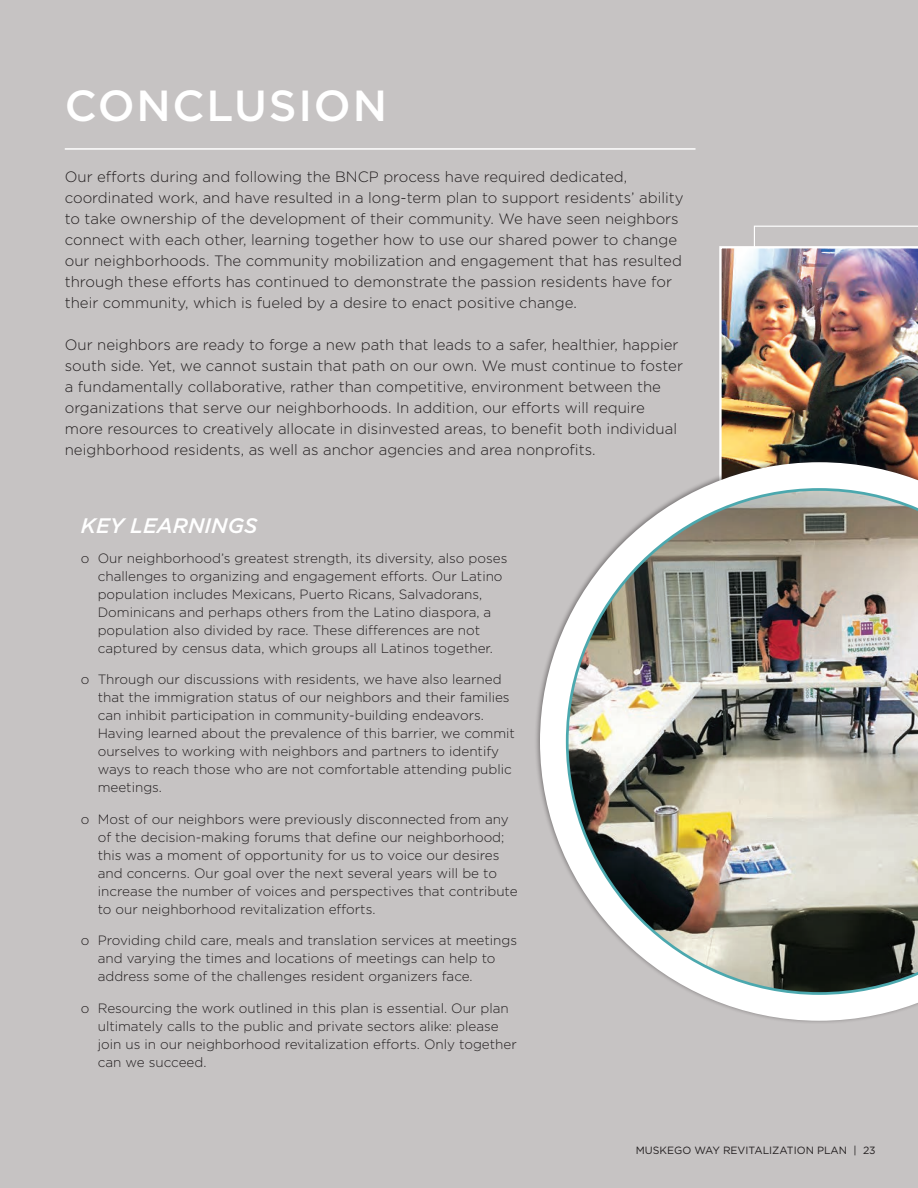
<style>
.page{position:relative;width:918px;height:1188px;background:#c6c3c3}
.page>*{position:absolute;margin:0;border:0;box-sizing:border-box;transform-origin:0 0}
.t1{font:500 43.5px "Gotham";letter-spacing:.04em;color:#fff}
.t2{font:italic 500 21px "Gotham";color:#fff}
.t3{font:300 15px/21px "Gotham";color:#231f20}
.t4{font:300 13.5px/18px "Gotham";color:#231f20}
.t5{font:10.5px "Gotham";color:#231f20}
</style>
<div class="page">
<img style="left:719px;top:246px;width:199px;height:210px">
<hr style="left:65px;top:148px;width:631px;height:2px;background:#fff">
<div style="left:534px;top:456px;width:384px;height:568px;background:#231f20;opacity:.44"></div>
<svg style="left:540px;top:462px;width:378px;height:559px"></svg>
<img style="left:566px;top:488px;width:352px;height:507px">
<p class="t1" style="left:65px;top:77px;width:324px">CONCLUSION</p>
<p class="t3" style="left:65px;top:166px;width:621px">Our efforts during and following the BNCP process have required dedicated, coordinated work, and have resulted in a long-term plan to support residents’ ability to take ownership of the development of their community. We have seen neighbors connect with each other, learning together how to use our shared power to change our neighborhoods. The community mobilization and engagement that has resulted through these efforts has continued to demonstrate the passion residents have for their community, which is fueled by a desire to enact positive change.</p>
<p class="t3" style="left:65px;top:334px;width:620px">Our neighbors are ready to forge a new path that leads to a safer, healthier, happier south side. Yet, we cannot sustain that path on our own. We must continue to foster a fundamentally collaborative, rather than competitive, environment between the organizations that serve our neighborhoods. In addition, our efforts will require more resources to creatively allocate in disinvested areas, to benefit both individual neighborhood residents, as well as anchor agencies and area nonprofits.</p>
<p class="t2" style="left:81px;top:511px;width:178px">KEY LEARNINGS</p>
<p class="t4" style="left:98px;top:548px;width:411px;text-indent:-17px">o Our neighborhood’s greatest strength, its diversity, also poses challenges to organizing and engagement efforts. Our Latino population includes Mexicans, Puerto Ricans, Salvadorans, Dominicans and perhaps others from the Latino diaspora, a population also divided by race. These differences are not captured by census data, which groups all Latinos together.</p>
<p class="t4" style="left:98px;top:670px;width:419px;text-indent:-17px">o Through our discussions with residents, we have also learned that the immigration status of our neighbors and their families can inhibit participation in community-building endeavors.<br>Having learned about the prevalence of this barrier, we commit ourselves to working with neighbors and partners to identify ways to reach those who are not comfortable attending public meetings.</p>
<p class="t4" style="left:98px;top:809px;width:422px;text-indent:-17px">o Most of our neighbors were previously disconnected from any of the decision-making forums that define our neighborhood; this was a moment of opportunity for us to voice our desires and concerns. Our goal over the next several years will be to increase the number of voices and perspectives that contribute to our neighborhood revitalization efforts.</p>
<p class="t4" style="left:98px;top:931px;width:421px;text-indent:-17px">o Providing child care, meals and translation services at meetings and varying the times and locations of meetings can help to address some of the challenges resident organizers face.</p>
<p class="t4" style="left:98px;top:998px;width:421px;text-indent:-17px">o Resourcing the work outlined in this plan is essential. Our plan ultimately calls to the public and private sectors alike: please join us in our neighborhood revitalization efforts. Only together can we succeed.</p>
<p class="t5" style="left:636px;top:1143px;width:241px">MUSKEGO WAY REVITALIZATION PLAN | 23</p>
</div>
